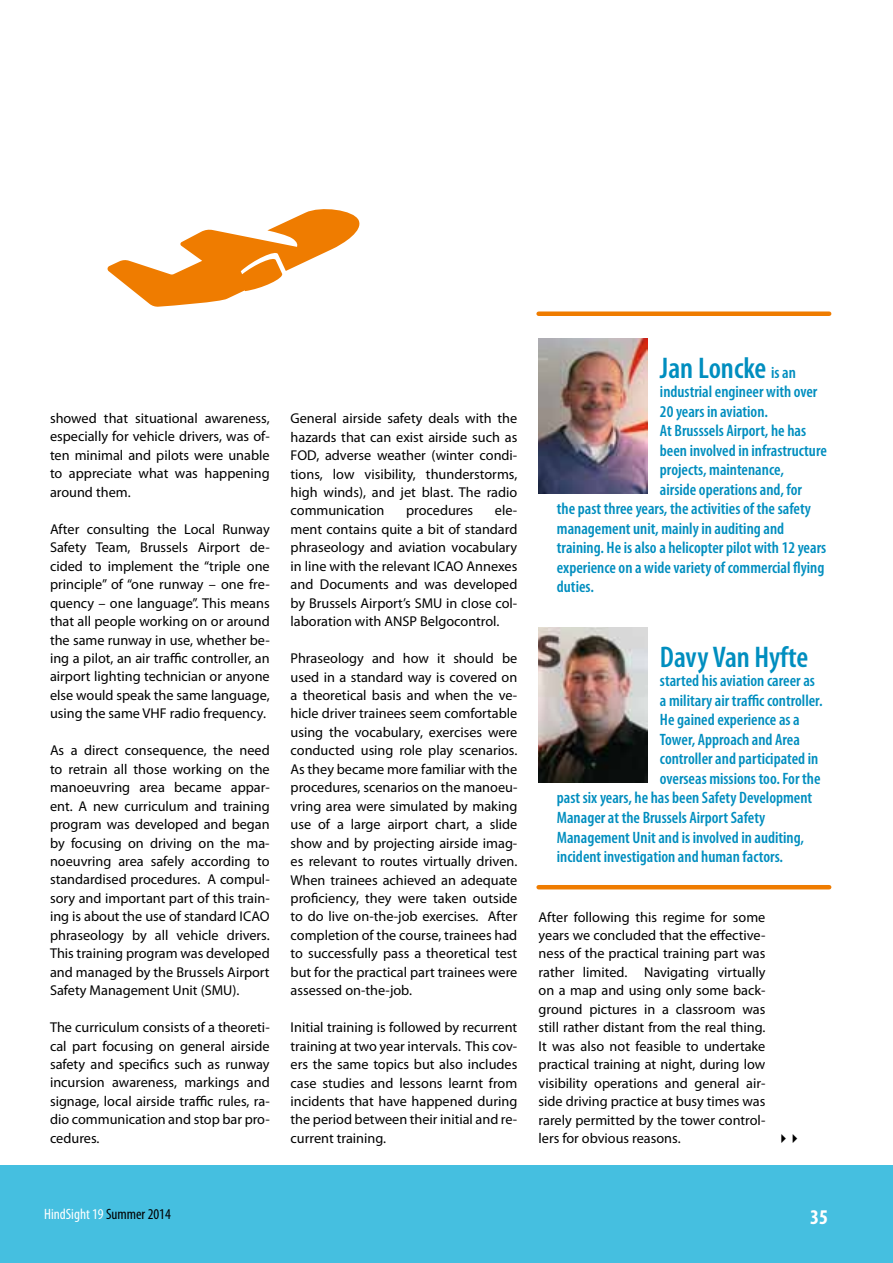
<style>
.page{position:relative;width:893px;height:1263px;background:#fff}
.page>*{position:absolute;margin:0;border:0;box-sizing:border-box;transform-origin:0 0}
.t1{font:600 condensed 30px "Myriad Pro";color:#008ebf}
.t2{font:700 condensed 21px "Myriad Pro";color:#fff}
.t3{font:600 condensed 16.5px "Myriad Pro";color:#008ebf}
.t4{font:condensed 15px "Myriad Pro";color:#fff}
.t5{font:14.25px/18.5px "Myriad Pro";color:#000;text-align:justify}
.s1{font-size:16.5px}
.s2{color:#000}
</style>
<div class="page">
<div style="left:0;top:1166px;width:893px;height:97px;background:#45bfe0"></div>
<img style="left:539px;top:338px;width:108px;height:155px">
<img style="left:539px;top:627px;width:108px;height:155px">
<svg style="left:107px;top:209px;width:253px;height:98px"></svg>
<hr style="left:539px;top:885px;width:290px;height:4px;background:#ef7c00">
<div style="left:539px;top:311px;width:290px;height:5px;background:#ef7c00"></div>
<p class="t5" style="left:50px;top:409px;width:221px">showed that situational awareness, especially for vehicle drivers, was of&shy;ten minimal and pilots were unable to appreciate what was happening around them.</p>
<p class="t5" style="left:50px;top:520px;width:221px">After consulting the Local Runway Safety Team, Brussels Airport de&shy;cided to implement the “triple one principle” of “one runway – one fre&shy;quency – one language”. This means that all people working on or around the same runway in use, whether be&shy;ing a pilot, an air traffic controller, an airport lighting technician or anyone else would speak the same language, using the same VHF radio frequency.</p>
<p class="t5" style="left:50px;top:741px;width:221px">As a direct consequence, the need to retrain all those working on the manoeuvring area became appar&shy;ent. A new curriculum and training program was developed and began by focusing on driving on the ma&shy;noeuvring area safely according to standardised procedures. A compul&shy;sory and important part of this train&shy;ing is about the use of standard ICAO phraseology by all vehicle drivers.<br>This training program was developed and managed by the Brussels Airport Safety Management Unit (SMU).</p>
<p class="t5" style="left:50px;top:1018px;width:221px">The curriculum consists of a theoreti&shy;cal part focusing on general airside safety and specifics such as runway incursion awareness, markings and signage, local airside traffic rules, ra&shy;dio communication and stop bar pro&shy;cedures.</p>
<p class="t5" style="left:291px;top:409px;width:228px">General airside safety deals with the hazards that can exist airside such as FOD, adverse weather (winter condi&shy;tions, low visibility, thunderstorms, high winds), and jet blast. The radio communication</p>
<p class="t5" style="left:291px;top:502px;width:228px;text-indent:204px">ele&shy;ment contains quite a bit of standard phraseology and aviation vocabulary in line with the relevant ICAO Annexes and Documents and was developed by Brussels Airport’s SMU in close col&shy;laboration with ANSP Belgocontrol.</p>
<p class="t5" style="left:291px;top:649px;width:228px">Phraseology and how it should be used in a standard way is covered on a theoretical basis and when the ve&shy;hicle driver trainees seem comfortable using the vocabulary, exercises were conducted using role play scenarios.<br>As they became more familiar with the procedures, scenarios on the manoeu&shy;vring area were simulated by making use of a large airport chart, a slide show and by projecting airside imag&shy;es relevant to routes virtually driven.<br>When trainees achieved an adequate proficiency, they were taken outside to do live on-the-job exercises. After completion of the course, trainees had to successfully pass a theoretical test but for the practical part trainees were assessed on-the-job.</p>
<p class="t5" style="left:291px;top:1018px;width:228px">Initial training is followed by recurrent training at two year intervals. This cov&shy;ers the same topics but also includes case studies and lessons learnt from incidents that have happened during the period between their initial and re&shy;current training.</p>
<p class="t5" style="left:406px;top:502px;width:69px">procedures</p>
<h1 class="t1" style="left:660px;top:351px;width:137px">Jan Loncke <span class="s1">is an</span></h1>
<p class="t3" style="left:660px;top:383px;width:159px">industrial engineer with over</p>
<p class="t3" style="left:660px;top:402px;width:110px">20 years in aviation.</p>
<p class="t3" style="left:660px;top:422px;width:148px">At Brusssels Airport, he has</p>
<p class="t3" style="left:660px;top:441px;width:168px">been involved in infrastructure</p>
<p class="t3" style="left:660px;top:461px;width:126px">projects, maintenance,</p>
<p class="t3" style="left:660px;top:480px;width:144px">airside operations and, for</p>
<p class="t3" style="left:557px;top:500px;width:256px">the past three years, the activities of the safety</p>
<p class="t3" style="left:557px;top:519px;width:229px">management unit, mainly in auditing and</p>
<p class="t3" style="left:557px;top:539px;width:271px">training. He is also a helicopter pilot with 12 years</p>
<p class="t3" style="left:557px;top:558px;width:269px">experience on a wide variety of commercial flying</p>
<p class="t3" style="left:557px;top:578px;width:39px">duties.</p>
<h1 class="t1" style="left:660px;top:641px;width:150px">Davy Van Hyfte</h1>
<p class="t3" style="left:660px;top:672px;width:156px">started his aviation career as</p>
<p class="t3" style="left:660px;top:691px;width:164px">a military air traffic controller.</p>
<p class="t3" style="left:660px;top:711px;width:141px">He gained experience as a</p>
<p class="t3" style="left:660px;top:730px;width:142px">Tower, Approach and Area</p>
<p class="t3" style="left:660px;top:750px;width:160px">controller and participated in</p>
<p class="t3" style="left:660px;top:769px;width:162px">overseas missions too. For the</p>
<p class="t3" style="left:557px;top:789px;width:257px">past six years, he has been Safety Development</p>
<p class="t3" style="left:557px;top:808px;width:210px">Manager at the Brussels Airport Safety</p>
<p class="t3" style="left:557px;top:828px;width:249px">Management Unit and is involved in auditing,</p>
<p class="t3" style="left:557px;top:847px;width:228px">incident investigation and human factors.</p>
<p class="t5" style="left:539px;top:908px;width:228px">After following this regime for some years we concluded that the effective&shy;ness of the practical training part was rather limited. Navigating virtually on a map and using only some back&shy;ground pictures in a classroom was still rather distant from the real thing.<br>It was also not feasible to undertake practical training at night, during low visibility operations and general air&shy;side driving practice at busy times was rarely permitted by the tower control&shy;lers for obvious reasons.</p>
<p class="t4" style="left:44px;top:1206px;width:128px">HindSight 19 <span class="s2">Summer 2014</span></p>
<h2 class="t2" style="left:810px;top:1205px;width:19px">35</h2>
</div>
